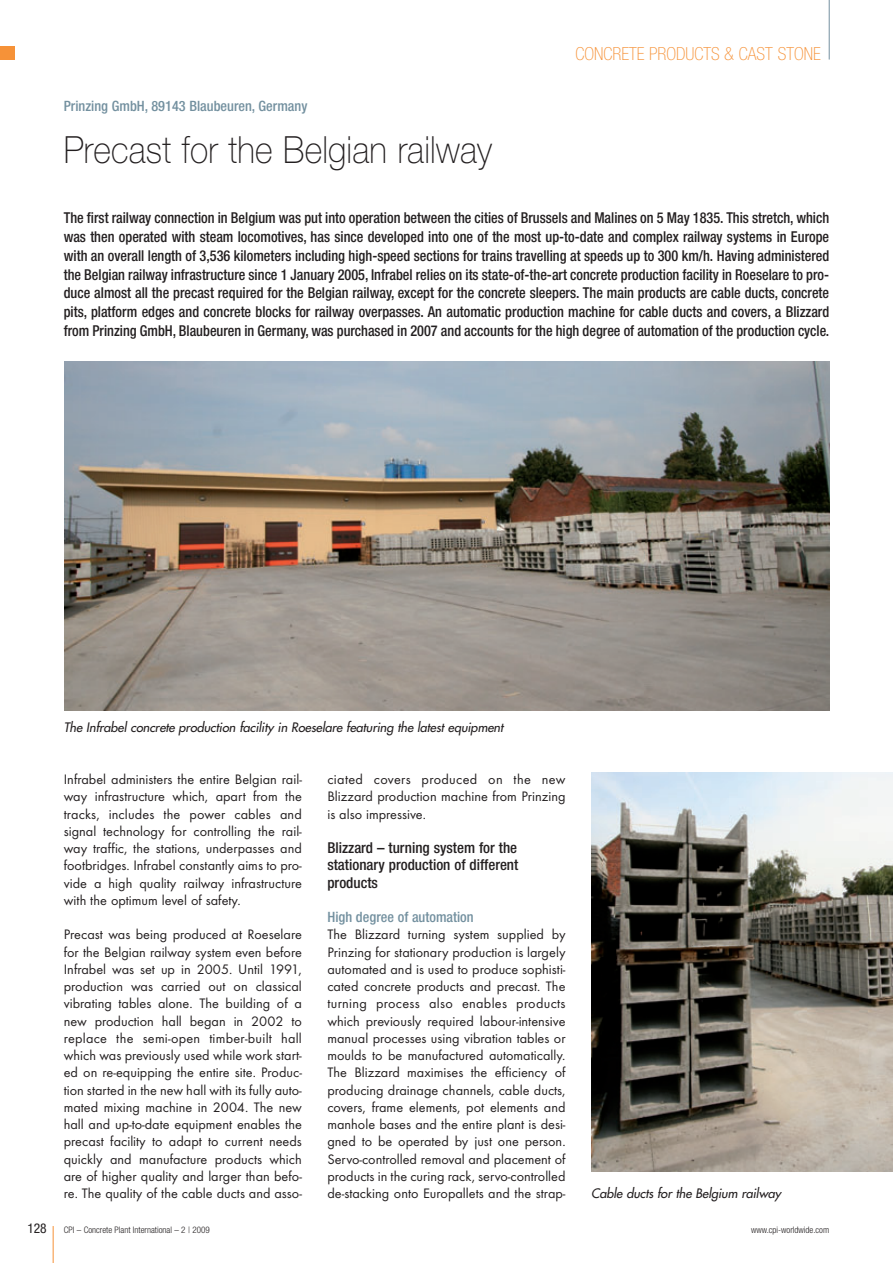
<style>
.page{position:relative;width:893px;height:1263px;background:#fff}
.page>*{position:absolute;margin:0;border:0;box-sizing:border-box;transform-origin:0 0}
.t1{font:100 37.5px "Helvetica Neue";letter-spacing:.005em;color:#231f20;scale:.9 1}
.t2{font:100 condensed 18px "Helvetica Neue";color:#f69238}
.t3{font:500 condensed 15px/18.8px "Helvetica Neue";color:#231f20;text-align:justify;scale:.95 1}
.t4{font:500 condensed 15px/17.2px "Helvetica Neue";color:#231f20;text-align:justify}
.t5{font:14.25px/17.2px "Futura T";color:#231f20;text-align:justify}
.t6{font:500 condensed 14.25px "Helvetica Neue";color:#73909f}
.t7{font:condensed 13.5px "Helvetica Neue";color:#231f20}
.t8{font:italic 12.75px "Futura";letter-spacing:-.005em;color:#231f20}
.t9{font:300 condensed 9px "Helvetica Neue";color:#231f20}
</style>
<div class="page">
<img style="left:64px;top:361px;width:765px;height:349px">
<hr style="left:53px;top:1226px;width:1px;height:37px;background:#f69238">
<hr style="left:829px;top:0;width:1px;height:60px;background:#73909f">
<div style="left:0;top:46px;width:15px;height:14px;background:#f69238"></div>
<img style="left:591px;top:772px;width:302px;height:399px">
<p class="t6" style="left:64px;top:101px;width:245px">Prinzing GmbH, 89143 Blaubeuren, Germany</p>
<h1 class="t1" style="left:64px;top:136px;width:477px">Precast for the Belgian railway</h1>
<p class="t2" style="left:575px;top:47px;width:247px">CONCRETE PRODUCTS &amp; CAST STONE</p>
<p class="t3" style="left:64px;top:210px;width:807px">The first railway connection in Belgium was put into operation between the cities of Brussels and Malines on 5 May 1835. This stretch, which was then operated with steam locomotives, has since developed into one of the most up-to-date and complex railway systems in Europe with an overall length of 3,536 kilometers including high-speed sections for trains travelling at speeds up to 300 km/h. Having administered the Belgian railway infrastructure since 1 January 2005, Infrabel relies on its state-of-the-art concrete production facility in Roeselare to pro&shy;duce almost all the precast required for the Belgian railway, except for the concrete sleepers. The main products are cable ducts, concrete pits, platform edges and concrete blocks for railway overpasses. An automatic production machine for cable ducts and covers, a Blizzard from Prinzing GmbH, Blaubeuren in Germany, was purchased in 2007 and accounts for the high degree of automation of the production cycle.</p>
<p class="t8" style="left:64px;top:721px;width:443px">The Infrabel concrete production facility in Roeselare featuring the latest equipment</p>
<p class="t5" style="left:64px;top:772px;width:240px">Infrabel administers the entire Belgian rail&shy;way infrastructure which, apart from the tracks, includes the power cables and signal technology for controlling the rail&shy;way traffic, the stations, underpasses and footbridges. Infrabel constantly aims to pro&shy;vide a high quality railway infrastructure with the optimum level of safety.</p>
<p class="t5" style="left:64px;top:927px;width:240px">Precast was being produced at Roeselare for the Belgian railway system even before Infrabel was set up in 2005. Until 1991, production was carried out on classical vibrating tables alone. The building of a new production hall began in 2002 to replace the semi-open timber-built hall which was previously used while work start&shy;ed on re-equipping the entire site. Produc - tion started in the new hall with its fully auto&shy;mated mixing machine in 2004. The new hall and up-to-date equipment enables the precast facility to adapt to current needs quickly and manufacture products which are of higher quality and larger than befo&shy;re. The quality of the cable ducts and asso-</p>
<p class="t5" style="left:327px;top:772px;width:240px">ciated covers produced on the new Blizzard production machine from Prinzing is also impressive.</p>
<p class="t4" style="left:327px;top:840px;width:192px">Blizzard – turning system for the stationary production of different products</p>
<p class="t6" style="left:327px;top:912px;width:148px">High degree of automation</p>
<p class="t5" style="left:327px;top:927px;width:240px">The Blizzard turning system supplied by Prinzing for stationary production is largely automated and is used to produce sophisti&shy;cated concrete products and precast. The turning process also enables products which previously required labour-intensive manual processes using vibration tables or moulds to be manufactured automatically.<br>The Blizzard maximises the efficiency of producing drainage channels, cable ducts, covers, frame elements, pot elements and manhole bases and the entire plant is desi&shy;gned to be operated by just one person.<br>Servo-controlled removal and placement of products in the curing rack, servo-controlled de-stacking onto Europallets and the strap-</p>
<p class="t8" style="left:591px;top:1187px;width:191px">Cable ducts for the Belgium railway</p>
<p class="t7" style="left:27px;top:1223px;width:21px">128</p>
<p class="t9" style="left:64px;top:1226px;width:147px">CPI – Concrete Plant International – 2 | 2009</p>
<p class="t9" style="left:751px;top:1226px;width:80px">www.cpi-worldwide.com</p>
</div>
